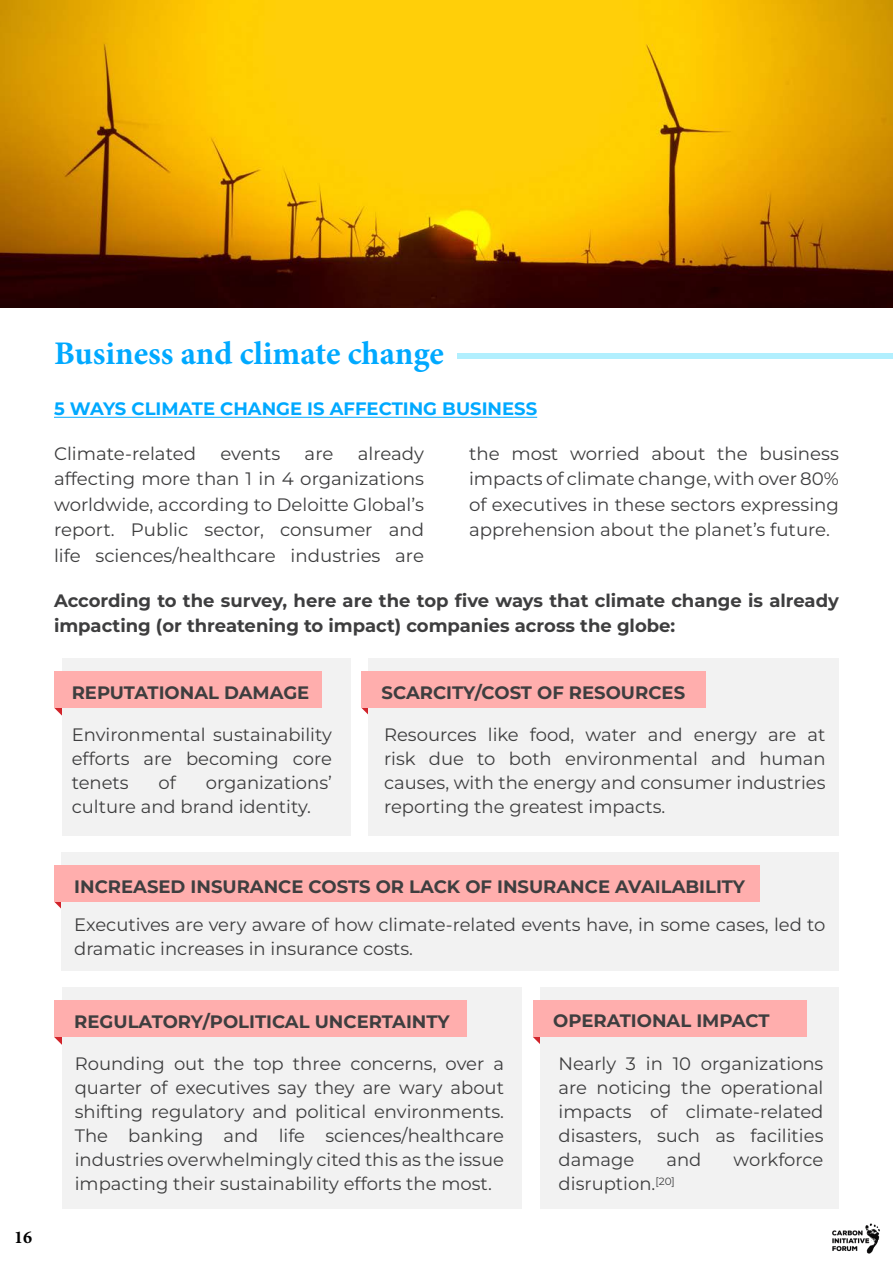
<style>
.page{position:relative;width:893px;height:1263px;background:#fff}
.page>*{position:absolute;margin:0;border:0;box-sizing:border-box;transform-origin:0 0}
.t1{font:700 33px "Minion Pro";color:#00a9ff}
.t2{font:18px/24px "Montserrat";color:#3e3e3f;text-align:justify}
.t3{font:700 18px/25.5px "Montserrat";color:#3e3e3f}
.t4{font:700 18px "Montserrat";color:#00a9ff}
.t5{font:700 18px "Minion Pro";color:#000}
</style>
<div class="page">
<img style="left:832px;top:1223px;width:48px;height:31px">
<svg style="left:54px;top:708px;width:8px;height:7px"></svg>
<div style="left:62px;top:658px;width:288px;height:177px;background:#f2f2f2"></div>
<div style="left:54px;top:672px;width:268px;height:36px;background:#ffaead"></div>
<svg style="left:54px;top:1037px;width:8px;height:8px"></svg>
<div style="left:62px;top:987px;width:459px;height:222px;background:#f2f2f2"></div>
<div style="left:54px;top:1001px;width:412px;height:36px;background:#ffaead"></div>
<svg style="left:54px;top:901px;width:8px;height:8px"></svg>
<div style="left:62px;top:852px;width:777px;height:119px;background:#f2f2f2"></div>
<div style="left:54px;top:865px;width:706px;height:36px;background:#ffaead"></div>
<svg style="left:361px;top:708px;width:8px;height:7px"></svg>
<div style="left:369px;top:658px;width:470px;height:177px;background:#f2f2f2"></div>
<div style="left:361px;top:672px;width:345px;height:36px;background:#ffaead"></div>
<svg style="left:533px;top:1037px;width:8px;height:8px"></svg>
<div style="left:541px;top:987px;width:298px;height:222px;background:#f2f2f2"></div>
<div style="left:533px;top:1001px;width:273px;height:36px;background:#ffaead"></div>
<img style="left:0;top:0;width:893px;height:308px">
<hr style="left:54px;top:417px;width:483px;height:1px;background:#00a9ff">
<div style="left:458px;top:353px;width:435px;height:5px;background:#b1effe"></div>
<p class="t1" style="left:54px;top:330px;width:392px">Business and climate change</p>
<p class="t4" style="left:54px;top:397px;width:485px">5 WAYS CLIMATE CHANGE IS AFFECTING BUSINESS</p>
<p class="t2" style="left:54px;top:440px;width:371px;line-height:25.5px;text-indent:304px">already affecting more than 1 in 4 organizations worldwide, according to Deloitte Global’s report. Public sector, consumer and life sciences/healthcare industries are</p>
<p class="t2" style="left:469px;top:440px;width:371px;line-height:25.5px">the most worried about the business impacts of climate change, with over 80% of executives in these sectors expressing apprehension about the planet’s future.</p>
<p class="t2" style="left:54px;top:441px;width:144px">Climate-related</p>
<p class="t2" style="left:220px;top:441px;width:61px">events</p>
<p class="t2" style="left:305px;top:441px;width:30px">are</p>
<p class="t3" style="left:54px;top:587px;width:786px">According to the survey, here are the top five ways that climate change is already impacting (or threatening to impact) companies across the globe:</p>
<p class="t3" style="left:72px;top:679px;width:239px">REPUTATIONAL DAMAGE</p>
<p class="t2" style="left:72px;top:722px;width:262px">Environmental sustainability efforts are becoming core tenets</p>
<p class="t2" style="left:72px;top:770px;width:262px;text-indent:134px">organizations’ culture and brand identity.</p>
<p class="t2" style="left:159px;top:770px;width:19px">of</p>
<p class="t3" style="left:382px;top:679px;width:305px">SCARCITY/COST OF RESOURCES</p>
<p class="t2" style="left:384px;top:722px;width:443px">Resources like food, water and energy are at risk due to both environmental and human causes, with the energy and consumer industries reporting the greatest impacts.</p>
<p class="t5" style="left:14px;top:1224px;width:19px">16</p>
<p class="t3" style="left:74px;top:873px;width:672px">INCREASED INSURANCE COSTS OR LACK OF INSURANCE AVAILABILITY</p>
<p class="t2" style="left:74px;top:912px;width:753px">Executives are very aware of how climate-related events have, in some cases, led to dramatic increases in insurance costs.</p>
<p class="t3" style="left:74px;top:1009px;width:377px">REGULATORY/POLITICAL UNCERTAINTY</p>
<p class="t2" style="left:75px;top:1051px;width:431px">Rounding out the top three concerns, over a quarter of executives say they are wary about shifting regulatory and political environments.<br>The banking and life sciences/healthcare industries overwhelmingly cited this as the issue impacting their sustainability efforts the most.</p>
<p class="t3" style="left:553px;top:1007px;width:218px">OPERATIONAL IMPACT</p>
<p class="t2" style="left:559px;top:1051px;width:266px">Nearly 3 in 10 organizations are noticing the operational impacts of climate-related disasters, such as facilities damage</p>
<p class="t2" style="left:666px;top:1147px;width:36px">and</p>
<p class="t2" style="left:734px;top:1147px;width:91px">workforce</p>
<p class="t2" style="left:559px;top:1171px;width:118px">disruption.<sup>[20]</sup></p>
</div>
